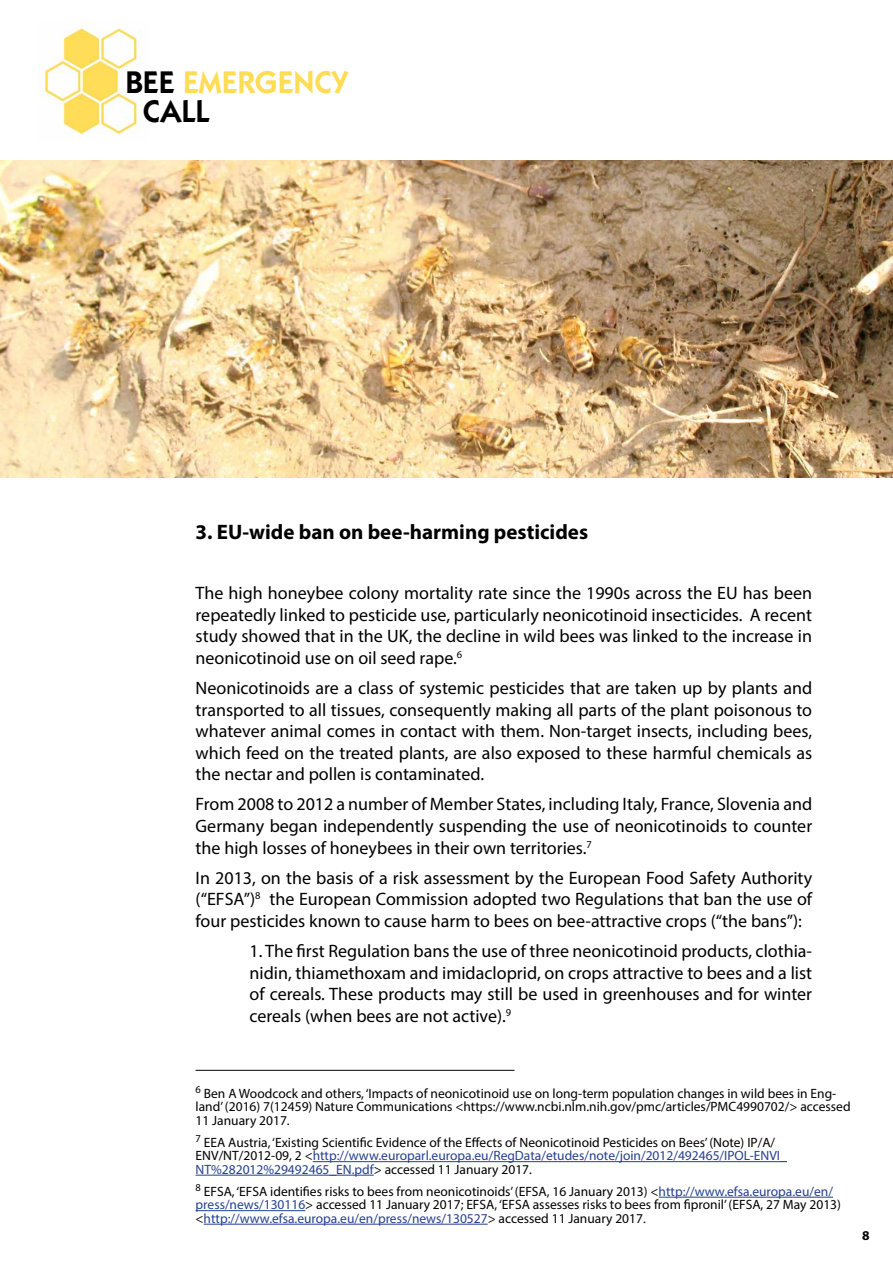
<style>
.page{position:relative;width:893px;height:1263px;background:#fff}
.page>*{position:absolute;margin:0;border:0;box-sizing:border-box;transform-origin:0 0}
.t1{font:31.5px/28.8px "Kabel ITC Hel Demi";color:#ffdc55}
.t2{font:700 21px "Myriad Pro";color:#000}
.t3{font:18px/21.6px "Myriad Pro";color:#000;text-align:justify}
.t4{font:13.5px/13.5px "Myriad Pro";color:#000}
.t5{font:700 13.5px "Myriad Pro";color:#000}
.s1{color:#000}
.s2{color:#25408f}
</style>
<div class="page">
<img style="left:0;top:161px;width:893px;height:317px">
<hr style="left:313px;top:1161px;width:474px;height:1px;background:#25408f">
<hr style="left:196px;top:1175px;width:178px;height:1px;background:#25408f">
<hr style="left:659px;top:1197px;width:174px;height:1px;background:#25408f">
<hr style="left:196px;top:1210px;width:109px;height:1px;background:#25408f">
<hr style="left:204px;top:1224px;width:284px;height:1px;background:#25408f">
<hr style="left:196px;top:1070px;width:318px;height:1px;background:#000">
<img style="left:38px;top:21px;width:104px;height:113px">
<h1 class="t1" style="left:143px;top:68px;width:206px;text-indent:-18px"><span class="s1">BEE</span> EMERGENCY<br><span class="s1">CALL</span></h1>
<p class="t2" style="left:196px;top:518px;width:394px">3. EU-wide ban on bee-harming pesticides</p>
<p class="t3" style="left:196px;top:582px;width:618px">The high honeybee colony mortality rate since the 1990s across the EU has been repeatedly linked to pesticide use, particularly neonicotinoid insecticides. A recent study showed that in the UK, the decline in wild bees was linked to the increase in neonicotinoid use on oil seed rape.<sup>6</sup></p>
<p class="t3" style="left:196px;top:677px;width:618px">Neonicotinoids are a class of systemic pesticides that are taken up by plants and transported to all tissues, consequently making all parts of the plant poisonous to whatever animal comes in contact with them. Non-target insects, including bees, which feed on the treated plants, are also exposed to these harmful chemicals as the nectar and pollen is contaminated.</p>
<p class="t3" style="left:196px;top:793px;width:618px">From 2008 to 2012 a number of Member States, including Italy, France, Slovenia and Germany began independently suspending the use of neonicotinoids to counter the high losses of honeybees in their own territories.<sup>7</sup></p>
<p class="t3" style="left:196px;top:867px;width:618px">In 2013, on the basis of a risk assessment by the European Food Safety Authority (“EFSA”)<sup>8</sup> the European Commission adopted two Regulations that ban the use of four pesticides known to cause harm to bees on bee-attractive crops (“the bans”):</p>
<p class="t3" style="left:250px;top:940px;width:564px">1. The first Regulation bans the use of three neonicotinoid products, clothia&shy;nidin, thiamethoxam and imidacloprid, on crops attractive to bees and a list of cereals. These products may still be used in greenhouses and for winter cereals (when bees are not active).<sup>9</sup></p>
<p class="t4" style="left:196px;top:1086px;width:656px"><sup>6</sup> Ben A Woodcock and others, ‘Impacts of neonicotinoid use on long-term population changes in wild bees in Eng&shy;land’ (2016) 7(12459) Nature Communications &lt;https://www.ncbi.nlm.nih.gov/pmc/articles/PMC4990702/&gt; accessed<br>11 January 2017.</p>
<p class="t4" style="left:196px;top:1135px;width:593px"><sup>7</sup> EEA Austria, ‘Existing Scientific Evidence of the Effects of Neonicotinoid Pesticides on Bees’ (Note) IP/A/<br>ENV/NT/2012-09, 2 &lt;<span class="s2">http://www.europarl.europa.eu/RegData/etudes/note/join/2012/492465/IPOL-ENVI_<br>NT%282012%29492465_EN.pdf</span>&gt; accessed 11 January 2017.</p>
<p class="t4" style="left:196px;top:1184px;width:647px"><sup>8</sup> EFSA, ‘EFSA identifies risks to bees from neonicotinoids’ (EFSA, 16 January 2013) &lt;<span class="s2">http://www.efsa.europa.eu/en/ press/news/130116</span>&gt; accessed 11 January 2017; EFSA, ‘EFSA assesses risks to bees from fipronil’ (EFSA, 27 May 2013) &lt;<span class="s2">http://www.efsa.europa.eu/en/press/news/130527</span>&gt; accessed 11 January 2017.</p>
<p class="t5" style="left:862px;top:1227px;width:9px">8</p>
</div>
